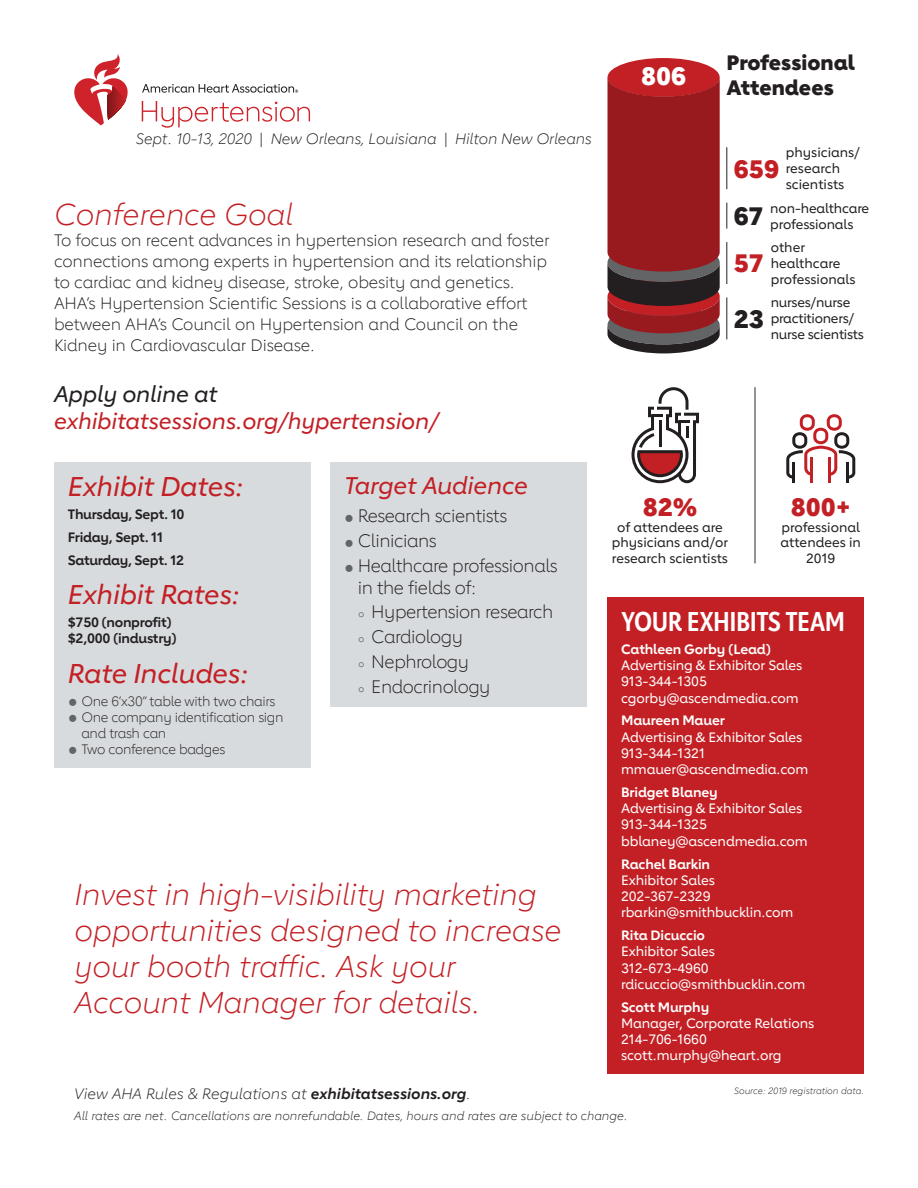
<style>
.page{position:relative;width:918px;height:1188px;background:#fff}
.page>*{position:absolute;margin:0;border:0;box-sizing:border-box;transform-origin:0 0}
.t1{font:italic 300 30px/36px "Lub Dub";letter-spacing:-.01em;color:#c32025}
.t2{font:italic 500 27px "Lub Dub";letter-spacing:-.01em;color:#c32025}
.t3{font:700 27px "Lub Dub Condensed";letter-spacing:-.02em;color:#fff}
.t4{font:800 25.05px "Lub Dub";color:#c32025}
.t5{font:800 25.05px "Lub Dub";color:#231f20}
.t6{font:800 25.05px "Lub Dub";color:#fff}
.t7{font:italic 500 24px "Lub Dub";letter-spacing:-.01em;color:#c32025}
.t8{font:italic 500 22.5px/27px "Lub Dub";letter-spacing:-.01em;color:#c32025}
.t9{font:800 20.7px/24.9px "Lub Dub";color:#231f20}
.t10{font:300 18px/21.6px "Lub Dub";letter-spacing:-.025em;color:#231f20}
.t11{font:300 16.5px/21px "Lub Dub";letter-spacing:-.01em;color:#231f20}
.t12{font:italic 300 15px "Lub Dub";letter-spacing:-.01em;color:#231f20}
.t13{font:500 13.5px "Lub Dub";letter-spacing:-.01em;color:#fff}
.t14{font:300 13.5px/16.2px "Lub Dub";letter-spacing:-.025em;color:#231f20}
.t15{font:700 13.5px "Lub Dub";letter-spacing:-.01em;color:#fff}
.t16{font:700 13.5px "Lub Dub";letter-spacing:-.02em;color:#231f20}
.t17{font:500 13.35px/15.9px "Lub Dub";color:#231f20;text-align:center}
.t18{font:500 13.35px/15.9px "Lub Dub";letter-spacing:-.02em;color:#231f20}
.t19{font:italic 300 12px "Lub Dub";color:#231f20}
.t20{font:italic 300 9px "Lub Dub";color:#231f20}
.s1{color:#231f20}
.s2{color:#626465}
.s3{font-weight:700}
</style>
<div class="page">
<svg style="left:74px;top:54px;width:54px;height:71px"></svg>
<hr style="left:107px;top:86px;width:1px;height:34px;background:#7c1315">
<hr style="left:108px;top:86px;width:1px;height:34px;background:#7f1517">
<hr style="left:109px;top:86px;width:1px;height:34px;background:#851618">
<hr style="left:110px;top:86px;width:1px;height:34px;background:#88171a">
<hr style="left:111px;top:86px;width:1px;height:34px;background:#8c181b">
<hr style="left:112px;top:86px;width:1px;height:34px;background:#90191c">
<hr style="left:113px;top:86px;width:1px;height:34px;background:#951a1e">
<hr style="left:114px;top:86px;width:1px;height:34px;background:#991b1f">
<hr style="left:115px;top:86px;width:1px;height:34px;background:#9d1c1f">
<hr style="left:116px;top:86px;width:1px;height:34px;background:#a11d20">
<hr style="left:117px;top:86px;width:1px;height:34px;background:#a61e21">
<hr style="left:118px;top:86px;width:1px;height:34px;background:#a91e22">
<hr style="left:119px;top:86px;width:1px;height:34px;background:#ae1f23">
<hr style="left:120px;top:86px;width:1px;height:34px;background:#b22024">
<hr style="left:121px;top:86px;width:1px;height:34px;background:#b72025">
<hr style="left:122px;top:86px;width:1px;height:34px;background:#bb2126">
<hr style="left:123px;top:86px;width:1px;height:34px;background:#c12227">
<hr style="left:124px;top:86px;width:1px;height:34px;background:#c52228">
<hr style="left:125px;top:86px;width:1px;height:34px;background:#ca232a">
<hr style="left:126px;top:86px;width:1px;height:34px;background:#cc232a">
<svg style="left:142px;top:84px;width:156px;height:9px"></svg>
<svg style="left:142px;top:101px;width:168px;height:27px"></svg>
<div style="left:54px;top:462px;width:256px;height:306px;background:#d7dbde"></div>
<div style="left:331px;top:462px;width:256px;height:245px;background:#d7dbde"></div>
<div style="left:608px;top:597px;width:256px;height:477px;background:#c32025"></div>
<hr style="left:755px;top:387px;width:1px;height:176px;background:#231f20">
<svg style="left:632px;top:387px;width:67px;height:96px"></svg>
<hr style="left:659px;top:420px;width:3px;height:27px;background:#231f20">
<hr style="left:846px;top:462px;width:3px;height:21px;background:#231f20">
<hr style="left:828px;top:458px;width:3px;height:25px;background:#c32025">
<hr style="left:810px;top:458px;width:3px;height:25px;background:#c32025">
<hr style="left:792px;top:462px;width:3px;height:21px;background:#231f20">
<svg style="left:786px;top:414px;width:69px;height:65px"></svg>
<hr style="left:726px;top:147px;width:1px;height:42px;background:#231f20">
<hr style="left:726px;top:242px;width:1px;height:42px;background:#231f20">
<hr style="left:726px;top:297px;width:1px;height:42px;background:#231f20">
<div style="left:608px;top:58px;width:112px;height:39px;background:#c32025;border-radius:50%"></div>
<svg style="left:608px;top:77px;width:112px;height:276px;background:#8c2428"></svg>
<svg style="left:726px;top:203px;width:1px;height:26px"></svg>
<p class="t12" style="left:136px;top:130px;width:458px">Sept. 10-13, 2020 | New Orleans, Louisiana | Hilton New Orleans</p>
<p class="t1" style="left:54px;top:196px;width:241px">Conference Goal</p>
<p class="t11" style="left:54px;top:230px;width:497px">To focus on recent advances in hypertension research and foster connections among experts in hypertension and its relationship to cardiac and kidney disease, stroke, obesity and genetics.<br>AHA’s Hypertension Scientific Sessions is a collaborative effort between AHA’s Council on Hypertension and Council on the Kidney in Cardiovascular Disease.</p>
<p class="t8" style="left:54px;top:380px;width:386px"><span class="s1">Apply online at </span>exhibitatsessions.org/hypertension/</p>
<p class="t2" style="left:68px;top:471px;width:177px">Exhibit Dates:</p>
<p class="t16" style="left:68px;top:506px;width:118px">Thursday, Sept. 10</p>
<p class="t16" style="left:68px;top:529px;width:97px">Friday, Sept. 11</p>
<p class="t16" style="left:68px;top:552px;width:118px">Saturday, Sept. 12</p>
<p class="t2" style="left:68px;top:579px;width:174px">Exhibit Rates:</p>
<p class="t16" style="left:68px;top:614px;width:105px">$750 (nonprofit)</p>
<p class="t16" style="left:68px;top:631px;width:110px">$2,000 (industry)</p>
<p class="t2" style="left:68px;top:657px;width:182px">Rate Includes:</p>
<p class="t14" style="left:68px;top:693px;width:209px"><span class="s2">⚫</span> One 6’x30” table with two chairs</p>
<p class="t14" style="left:81px;top:709px;width:204px;text-indent:-14px"><span class="s2">⚫</span> One company identification sign and trash can</p>
<p class="t14" style="left:68px;top:741px;width:159px"><span class="s2">⚫</span> Two conference badges</p>
<p class="t7" style="left:344px;top:471px;width:185px">Target Audience</p>
<p class="t10" style="left:344px;top:505px;width:164px"><span class="s2">⚫</span> Research scientists</p>
<p class="t10" style="left:344px;top:530px;width:94px"><span class="s2">⚫</span> Clinicians</p>
<p class="t10" style="left:358px;top:555px;width:202px;text-indent:-14px"><span class="s2">⚫</span> Healthcare professionals in the fields of:</p>
<p class="t10" style="left:358px;top:601px;width:197px"><span class="s2">⚬</span> Hypertension research</p>
<p class="t10" style="left:358px;top:626px;width:107px"><span class="s2">⚬</span> Cardiology</p>
<p class="t10" style="left:358px;top:651px;width:113px"><span class="s2">⚬</span> Nephrology</p>
<p class="t10" style="left:358px;top:676px;width:134px"><span class="s2">⚬</span> Endocrinology</p>
<p class="t1" style="left:75px;top:876px;width:488px">Invest in high-visibility marketing opportunities designed to increase your booth traffic. Ask your Account Manager for details.</p>
<p class="t6" style="left:641px;top:61px;width:47px">806</p>
<p class="t9" style="left:726px;top:49px;width:130px">Professional<br>Attendees</p>
<p class="t17" style="left:786px;top:144px;width:76px;text-align:left">physicians/ research scientists</p>
<p class="t4" style="left:734px;top:153px;width:47px">659</p>
<p class="t17" style="left:770px;top:200px;width:101px">non-healthcare</p>
<p class="t5" style="left:734px;top:201px;width:31px">67</p>
<p class="t17" style="left:770px;top:216px;width:85px">professionals</p>
<p class="t4" style="left:734px;top:248px;width:32px">57</p>
<p class="t5" style="left:734px;top:304px;width:32px">23</p>
<p class="t17" style="left:771px;top:239px;width:86px;text-align:left">other healthcare professionals</p>
<p class="t18" style="left:771px;top:295px;width:95px">nurses/nurse practitioners/ nurse scientists</p>
<p class="t4" style="left:643px;top:491px;width:56px">82%</p>
<p class="t17" style="left:612px;top:519px;width:118px">of attendees are physicians and/or research scientists</p>
<p class="t4" style="left:791px;top:491px;width:62px">800+</p>
<p class="t17" style="left:781px;top:519px;width:82px">professional attendees in<br>2019</p>
<p class="t3" style="left:621px;top:605px;width:226px">YOUR EXHIBITS TEAM</p>
<p class="t15" style="left:621px;top:641px;width:151px">Cathleen Gorby (Lead)</p>
<p class="t13" style="left:621px;top:657px;width:183px">Advertising &amp; Exhibitor Sales</p>
<p class="t13" style="left:621px;top:674px;width:87px">913-344-1305</p>
<p class="t13" style="left:621px;top:690px;width:179px">cgorby@ascendmedia.com</p>
<p class="t15" style="left:621px;top:713px;width:105px">Maureen Mauer</p>
<p class="t13" style="left:621px;top:729px;width:183px">Advertising &amp; Exhibitor Sales</p>
<p class="t13" style="left:621px;top:745px;width:85px">913-344-1321</p>
<p class="t13" style="left:621px;top:761px;width:189px">mmauer@ascendmedia.com</p>
<p class="t15" style="left:621px;top:784px;width:98px">Bridget Blaney</p>
<p class="t13" style="left:621px;top:800px;width:183px">Advertising &amp; Exhibitor Sales</p>
<p class="t13" style="left:621px;top:817px;width:87px">913-344-1325</p>
<p class="t13" style="left:621px;top:833px;width:188px">bblaney@ascendmedia.com</p>
<p class="t15" style="left:621px;top:856px;width:91px">Rachel Barkin</p>
<p class="t13" style="left:621px;top:872px;width:95px">Exhibitor Sales</p>
<p class="t13" style="left:621px;top:888px;width:91px">202-367-2329</p>
<p class="t13" style="left:621px;top:904px;width:174px">rbarkin@smithbucklin.com</p>
<p class="t15" style="left:621px;top:927px;width:85px">Rita Dicuccio</p>
<p class="t13" style="left:621px;top:944px;width:95px">Exhibitor Sales</p>
<p class="t13" style="left:621px;top:960px;width:89px">312-673-4960</p>
<p class="t13" style="left:621px;top:976px;width:186px">rdicuccio@smithbucklin.com</p>
<p class="t15" style="left:621px;top:999px;width:90px">Scott Murphy</p>
<p class="t13" style="left:621px;top:1015px;width:195px">Manager, Corporate Relations</p>
<p class="t13" style="left:621px;top:1031px;width:87px">214-706-1660</p>
<p class="t13" style="left:621px;top:1048px;width:162px">scott.murphy@heart.org</p>
<p class="t12" style="left:74px;top:1085px;width:398px">View AHA Rules &amp; Regulations at <span class="s3">exhibitatsessions.org</span>.</p>
<p class="t19" style="left:74px;top:1108px;width:555px">All rates are net. Cancellations are nonrefundable. Dates, hours and rates are subject to change.</p>
<p class="t20" style="left:734px;top:1086px;width:131px">Source: 2019 registration data.</p>
</div>
